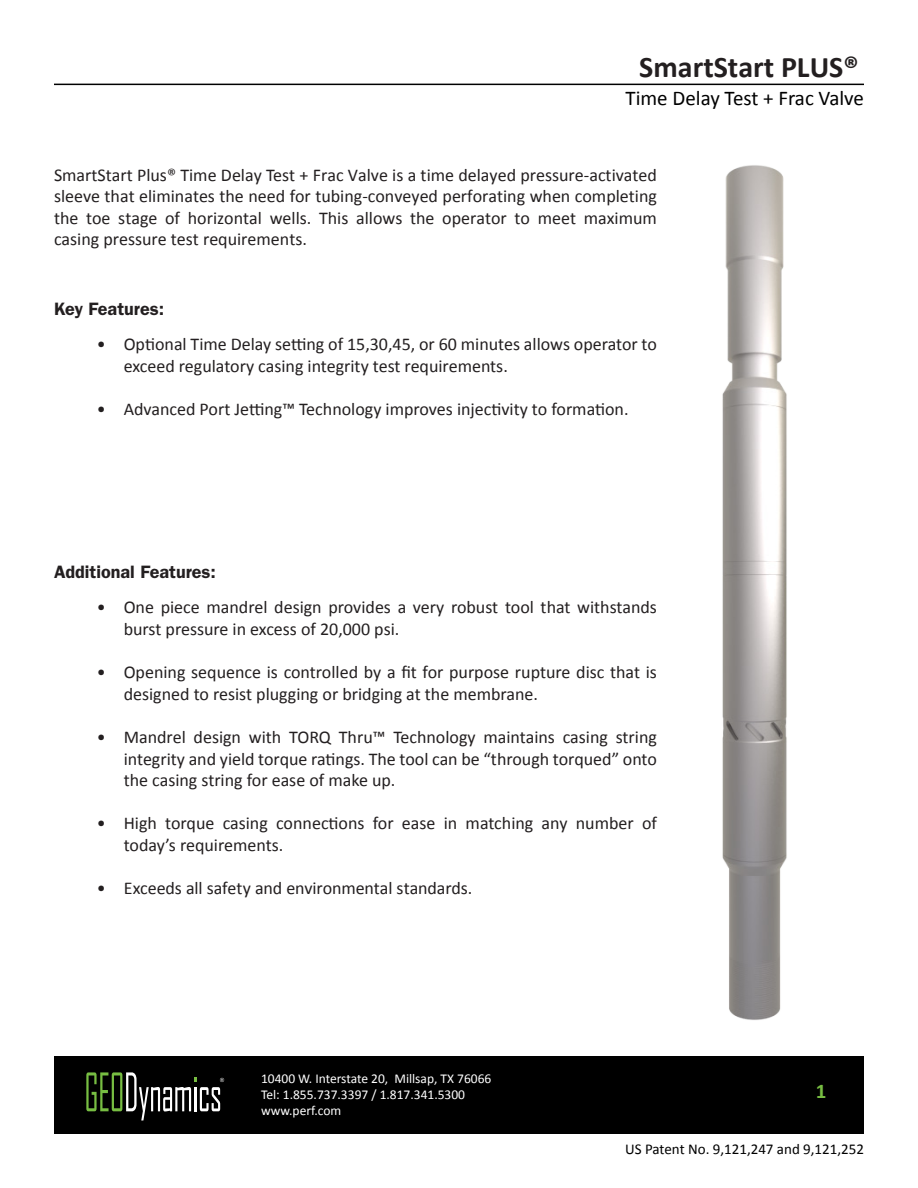
<style>
.page{position:relative;width:918px;height:1188px;background:#fff}
.page>*{position:absolute;margin:0;border:0;box-sizing:border-box;transform-origin:0 0}
.t1{font:700 30px "Calibri";color:#231f20}
.t2{font:21px "Calibri";color:#000}
.t3{font:700 21px "Calibri";color:#77bd42}
.SubHead{font:18px/21.6px "Calibri";color:#231f20}
.SubHead-2{font:600 18px "ITC Franklin Gothic Std";color:#231f20}
.t4{font:15px "Calibri";color:#000}
.t5{font:13.5px/16.2px "Calibri";color:#fff}
</style>
<div class="page">
<div style="left:54px;top:1056px;width:810px;height:78px;background:#000"></div>
<svg style="left:86px;top:1072px;width:138px;height:48px"></svg>
<hr style="left:54px;top:84px;width:810px;height:1px;background:#000">
<img style="left:722px;top:165px;width:65px;height:855px">
<p class="t1" style="left:639px;top:47px;width:221px">SmartStart PLUS®</p>
<p class="t2" style="left:626px;top:84px;width:240px">Time Delay Test + Frac Valve</p>
<p class="SubHead" style="left:54px;top:164px;width:605px;text-align:justify">SmartStart Plus® Time Delay Test + Frac Valve is a time delayed pressure-activated sleeve that eliminates the need for tubing-conveyed perforating when completing the toe stage of horizontal wells. This allows the operator to meet maximum casing pressure test requirements.</p>
<p class="SubHead-2" style="left:54px;top:298px;width:112px">Key Features:</p>
<p class="SubHead" style="left:124px;top:334px;width:535px;text-indent:-27px">• Optional Time Delay setting of 15,30,45, or 60 minutes allows operator to exceed regulatory casing integrity test requirements.</p>
<p class="SubHead" style="left:97px;top:399px;width:533px">• Advanced Port Jetting™ Technology improves injectivity to formation.</p>
<p class="SubHead-2" style="left:54px;top:561px;width:163px">Additional Features:</p>
<p class="SubHead" style="left:124px;top:597px;width:535px;text-indent:-27px">• One piece mandrel design provides a very robust tool that withstands burst pressure in excess of 20,000 psi.</p>
<p class="SubHead" style="left:124px;top:662px;width:535px;text-indent:-27px">• Opening sequence is controlled by a fit for purpose rupture disc that is designed to resist plugging or bridging at the membrane.</p>
<p class="SubHead" style="left:124px;top:726px;width:535px;text-align:justify;text-indent:-27px">• Mandrel design with TORQ Thru™ Technology maintains casing string integrity and yield torque ratings. The tool can be “through torqued” onto the casing string for ease of make up.</p>
<p class="SubHead" style="left:124px;top:813px;width:535px;text-indent:-27px">• High torque casing connections for ease in matching any number of today’s requirements.</p>
<p class="SubHead" style="left:97px;top:878px;width:377px">• Exceeds all safety and environmental standards.</p>
<p class="t5" style="left:261px;top:1070px;width:232px">10400 W. Interstate 20, Millsap, TX 76066<br>Tel: 1.855.737.3397 / 1.817.341.5300 www.perf.com</p>
<p class="t3" style="left:816px;top:1077px;width:12px">1</p>
<p class="t4" style="left:625px;top:1140px;width:240px">US Patent No. 9,121,247 and 9,121,252</p>
</div>
